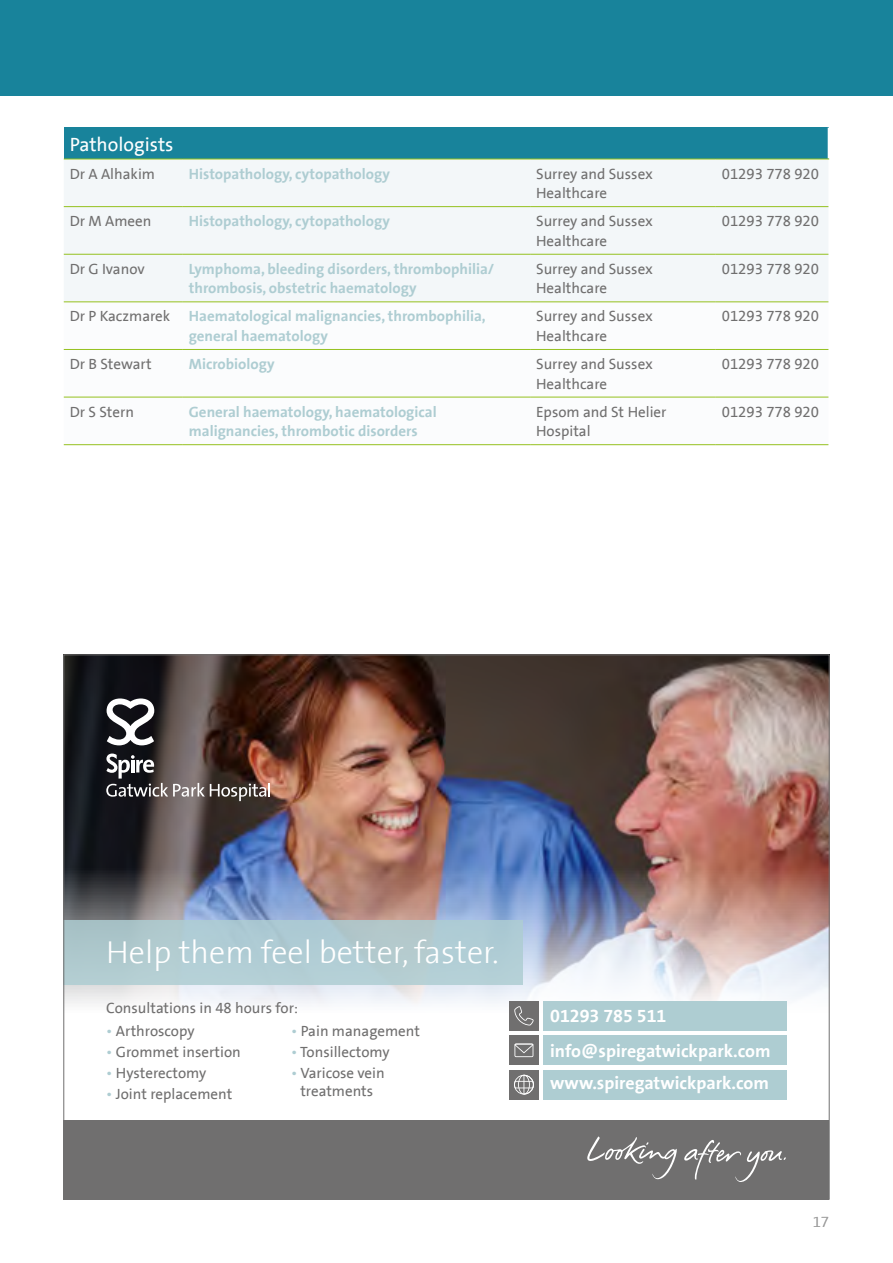
<style>
.page{position:relative;width:893px;height:1263px;background:#fff}
.page>*{position:absolute;margin:0;border:0;box-sizing:border-box;transform-origin:0 0}
.t1{font:300 32.1px "The Sans Spire";color:#fff}
.t2{font:19.5px "The Sans Spire";color:#fff}
.t3{font:700 18px/35px "The Sans Spire";color:#fff}
.t4{font:15px/19.5px "The Sans Spire";color:#706f6f}
.t5{font:700 15px/19.5px "The Sans Spire";color:#aecdd2}
.t6{font:300 15px "The Sans Spire";color:#9f9f9f}
.s1{font-weight:400;color:#706f6f}
.s2{color:#aecdd2}
</style>
<div class="page">
<div style="left:0;top:0;width:893px;height:95px;background:#18839b"></div>
<div style="left:64px;top:128px;width:764px;height:31px;background:#18839b"></div>
<div style="left:64px;top:160px;width:764px;height:141px;background:#f3f7f9"></div>
<svg style="left:64px;top:302px;width:764px;height:95px"></svg>
<hr style="left:64px;top:159px;width:119px;height:1px;background:#95c11f">
<hr style="left:183px;top:159px;width:347px;height:1px;background:#95c11f">
<hr style="left:530px;top:159px;width:186px;height:1px;background:#95c11f">
<hr style="left:716px;top:159px;width:113px;height:1px;background:#95c11f">
<hr style="left:64px;top:206px;width:119px;height:1px;background:#95c11f">
<hr style="left:183px;top:206px;width:347px;height:1px;background:#95c11f">
<hr style="left:530px;top:206px;width:186px;height:1px;background:#95c11f">
<hr style="left:716px;top:206px;width:112px;height:1px;background:#95c11f">
<hr style="left:64px;top:254px;width:119px;height:1px;background:#95c11f">
<hr style="left:183px;top:254px;width:347px;height:1px;background:#95c11f">
<hr style="left:530px;top:254px;width:186px;height:1px;background:#95c11f">
<hr style="left:716px;top:254px;width:112px;height:1px;background:#95c11f">
<hr style="left:64px;top:301px;width:119px;height:1px;background:#95c11f">
<hr style="left:64px;top:349px;width:119px;height:1px;background:#95c11f">
<hr style="left:64px;top:397px;width:119px;height:1px;background:#95c11f">
<hr style="left:64px;top:444px;width:119px;height:1px;background:#95c11f">
<hr style="left:183px;top:301px;width:347px;height:1px;background:#95c11f">
<hr style="left:183px;top:349px;width:347px;height:1px;background:#95c11f">
<hr style="left:183px;top:397px;width:347px;height:1px;background:#95c11f">
<hr style="left:183px;top:444px;width:347px;height:1px;background:#95c11f">
<hr style="left:530px;top:301px;width:186px;height:1px;background:#95c11f">
<hr style="left:530px;top:349px;width:186px;height:1px;background:#95c11f">
<hr style="left:530px;top:397px;width:186px;height:1px;background:#95c11f">
<hr style="left:530px;top:444px;width:186px;height:1px;background:#95c11f">
<hr style="left:716px;top:301px;width:112px;height:1px;background:#95c11f">
<hr style="left:716px;top:349px;width:112px;height:1px;background:#95c11f">
<hr style="left:716px;top:397px;width:112px;height:1px;background:#95c11f">
<hr style="left:716px;top:444px;width:112px;height:1px;background:#95c11f">
<img style="left:66px;top:657px;width:761px;height:347px">
<div style="left:543px;top:1001px;width:244px;height:29px;background:#aecdd2"></div>
<div style="left:543px;top:1035px;width:244px;height:30px;background:#aecdd2"></div>
<div style="left:509px;top:1001px;width:30px;height:29px;background:#706f6f"></div>
<svg style="left:514px;top:1006px;width:20px;height:19px"></svg>
<div style="left:509px;top:1035px;width:30px;height:30px;background:#706f6f"></div>
<svg style="left:514px;top:1043px;width:19px;height:14px"></svg>
<div style="left:543px;top:1070px;width:244px;height:29px;background:#aecdd2"></div>
<div style="left:509px;top:1070px;width:30px;height:29px;background:#706f6f"></div>
<svg style="left:514px;top:1075px;width:20px;height:19px"></svg>
<div style="left:64px;top:1120px;width:765px;height:79px;background:#706f6f"></div>
<div style="left:64px;top:920px;width:459px;height:65px;background:#aecdd2"></div>
<svg style="left:107px;top:698px;width:47px;height:47px"></svg>
<svg style="left:106px;top:753px;width:164px;height:48px;background:#635552"></svg>
<svg style="left:587px;top:1136px;width:199px;height:46px"></svg>
<h2 class="t2" style="left:70px;top:133px;width:105px">Pathologists</h2>
<p class="t4" style="left:70px;top:164px;width:87px">Dr A Alhakim</p>
<p class="t5" style="left:189px;top:164px;width:203px">Histopathology, cytopathology</p>
<p class="t4" style="left:536px;top:164px;width:118px">Surrey and Sussex<br>Healthcare</p>
<p class="t4" style="left:722px;top:164px;width:99px">01293 778 920</p>
<p class="t4" style="left:70px;top:212px;width:83px">Dr M Ameen</p>
<p class="t5" style="left:189px;top:211px;width:203px">Histopathology, cytopathology</p>
<p class="t4" style="left:536px;top:212px;width:118px">Surrey and Sussex<br>Healthcare</p>
<p class="t4" style="left:722px;top:212px;width:99px">01293 778 920</p>
<p class="t4" style="left:70px;top:259px;width:76px">Dr G Ivanov</p>
<p class="t5" style="left:189px;top:259px;width:307px">Lymphoma, bleeding disorders, thrombophilia/ thrombosis, obstetric haematology</p>
<p class="t4" style="left:536px;top:259px;width:118px">Surrey and Sussex<br>Healthcare</p>
<p class="t4" style="left:722px;top:259px;width:99px">01293 778 920</p>
<p class="t5" style="left:189px;top:307px;width:298px;text-indent:-119px"><span class="s1">Dr P Kaczmarek</span> Haematological malignancies, thrombophilia, general haematology</p>
<p class="t4" style="left:536px;top:307px;width:118px">Surrey and Sussex<br>Healthcare</p>
<p class="t4" style="left:722px;top:307px;width:99px">01293 778 920</p>
<p class="t4" style="left:70px;top:354px;width:83px">Dr B Stewart</p>
<p class="t5" style="left:189px;top:354px;width:87px">Microbiology</p>
<p class="t4" style="left:536px;top:354px;width:118px">Surrey and Sussex<br>Healthcare</p>
<p class="t4" style="left:722px;top:354px;width:99px">01293 778 920</p>
<p class="t4" style="left:70px;top:402px;width:66px">Dr S Stern</p>
<p class="t5" style="left:189px;top:402px;width:249px">General haematology, haematological malignancies, thrombotic disorders</p>
<p class="t4" style="left:536px;top:402px;width:132px">Epsom and St Helier<br>Hospital</p>
<p class="t4" style="left:722px;top:402px;width:99px">01293 778 920</p>
<h1 class="t1" style="left:106px;top:934px;width:394px">Help them feel better, faster.</h1>
<p class="t4" style="left:106px;top:999px;width:193px">Consultations in 48 hours for:</p>
<p class="t4" style="left:106px;top:1021px;width:90px"><span class="s2">•</span> Arthroscopy</p>
<p class="t4" style="left:106px;top:1042px;width:136px"><span class="s2">•</span> Grommet insertion</p>
<p class="t4" style="left:106px;top:1063px;width:102px"><span class="s2">•</span> Hysterectomy</p>
<p class="t4" style="left:106px;top:1084px;width:127px"><span class="s2">•</span> Joint replacement</p>
<p class="t4" style="left:291px;top:1021px;width:130px"><span class="s2">•</span> Pain management</p>
<p class="t4" style="left:291px;top:1042px;width:100px"><span class="s2">•</span> Tonsillectomy</p>
<p class="t4" style="left:291px;top:1064px;width:95px;line-height:18px;text-align:center"><span class="s2">•</span> Varicose vein treatments</p>
<p class="t3" style="left:550px;top:998px;width:222px">01293 785 511 info@spiregatwickpark.com</p>
<p class="t3" style="left:550px;top:1065px;width:220px">www.spiregatwickpark.com</p>
<p class="t6" style="left:813px;top:1213px;width:18px">17</p>
</div>
